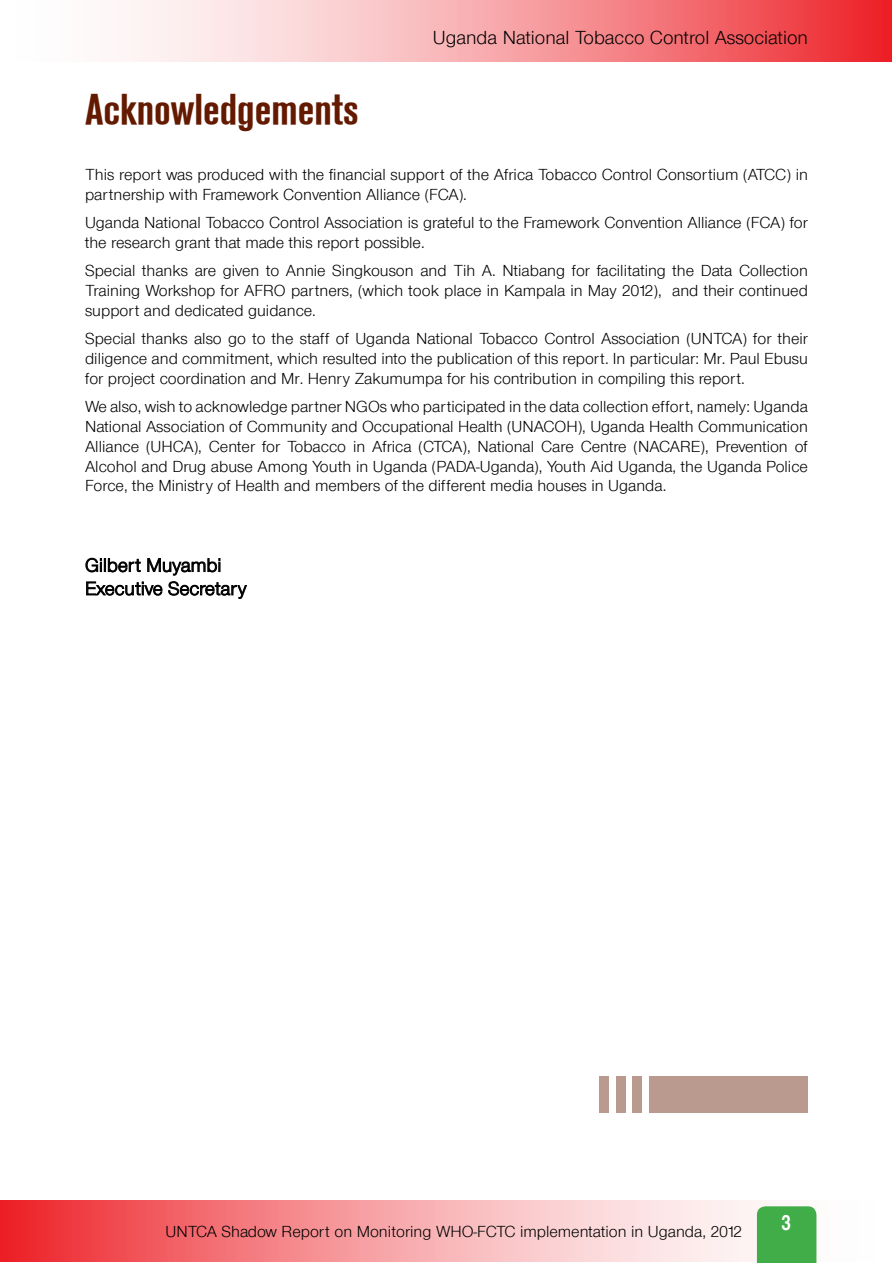
<style>
.page{position:relative;width:893px;height:1263px;background:#fff}
.page>*{position:absolute;margin:0;border:0;box-sizing:border-box;transform-origin:0 0}
.t1{font:42px "Akzidenz Grotesk BE Bold Cn";color:#641a00}
.t2{font:21px "Sans Narrow BOLD";color:#fff}
.t3{font:300 19.5px/23.4px "Sans";color:#000}
.t4{font:300 16.5px/19.8px "Sans";color:#000;text-align:justify}
</style>
<div class="page">
<svg style="left:0;top:1201px;width:817px;height:61px"></svg>
<svg style="left:132px;top:0;width:759px;height:62px"></svg>
<div style="left:757px;top:1206px;width:59px;height:57px;background:#41ad49"></div>
<svg style="left:85px;top:557px;width:162px;height:42px"></svg>
<div style="left:599px;top:1076px;width:10px;height:37px;background:#ba9a8f"></div>
<div style="left:616px;top:1076px;width:9px;height:37px;background:#ba9a8f"></div>
<div style="left:633px;top:1076px;width:9px;height:37px;background:#ba9a8f"></div>
<div style="left:649px;top:1076px;width:159px;height:37px;background:#ba9a8f"></div>
<p class="t3" style="left:433px;top:25px;width:376px">Uganda National Tobacco Control Association</p>
<h1 class="t1" style="left:85px;top:85px;width:275px">Acknowledgements</h1>
<p class="t4" style="left:85px;top:165px;width:724px">This report was produced with the financial support of the Africa Tobacco Control Consortium (ATCC) in partnership with Framework Convention Alliance (FCA).</p>
<p class="t4" style="left:85px;top:213px;width:724px">Uganda National Tobacco Control Association is grateful to the Framework Convention Alliance (FCA) for the research grant that made this report possible.</p>
<p class="t4" style="left:85px;top:261px;width:724px">Special thanks are given to Annie Singkouson and Tih A. Ntiabang for facilitating the Data Collection Training Workshop for AFRO partners, (which took place in Kampala in May 2012), and their continued support and dedicated guidance.</p>
<p class="t4" style="left:85px;top:329px;width:724px">Special thanks also go to the staff of Uganda National Tobacco Control Association (UNTCA) for their diligence and commitment, which resulted into the publication of this report. In particular: Mr. Paul Ebusu for project coordination and Mr. Henry Zakumumpa for his contribution in compiling this report.</p>
<p class="t4" style="left:85px;top:396px;width:724px">We also, wish to acknowledge partner NGOs who participated in the data collection effort, namely: Uganda National Association of Community and Occupational Health (UNACOH), Uganda Health Communication Alliance (UHCA), Center for Tobacco in Africa (CTCA), National Care Centre (NACARE), Prevention of Alcohol and Drug abuse Among Youth in Uganda (PADA-Uganda), Youth Aid Uganda, the Uganda Police Force, the Ministry of Health and members of the different media houses in Uganda.</p>
<p class="t3" style="left:85px;top:553px;width:163px">Gilbert Muyambi<br>Executive Secretary</p>
<p class="t4" style="left:166px;top:1221px;width:578px">UNTCA Shadow Report on Monitoring WHO-FCTC implementation in Uganda, 2012</p>
<p class="t2" style="left:782px;top:1206px;width:11px">3</p>
</div>
